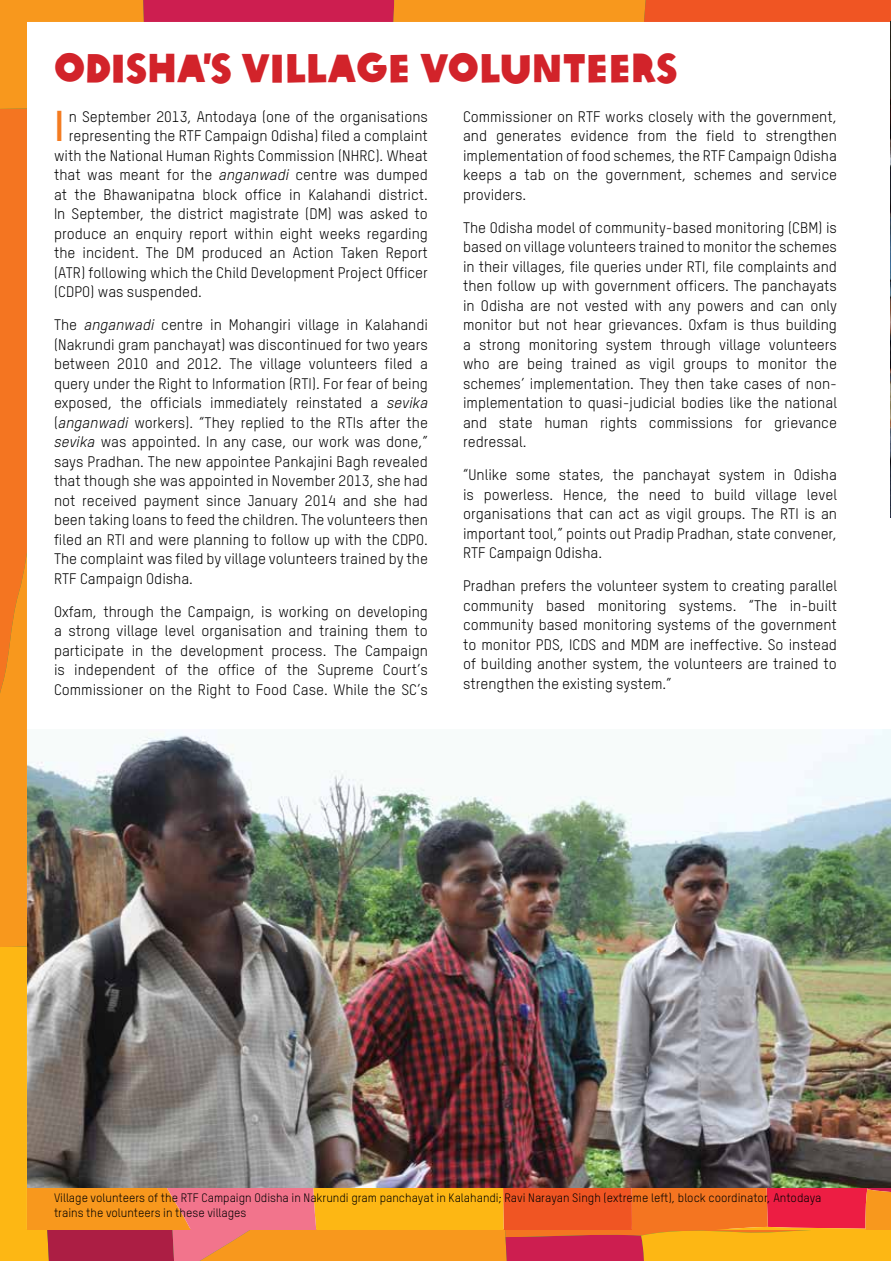
<style>
.page{position:relative;width:891px;height:1261px;background:#fff}
.page>*{position:absolute;margin:0;border:0;box-sizing:border-box;transform-origin:0 0}
.t1{font:700 42.3px "Oxfam TSTARPRO";color:#f47b20}
.t2{font:39px "Oxfam Global Headline";color:#d2232a}
.t3{font:15px/19.5px "Oxfam TSTARPRO";color:#000;text-align:justify}
.t4{font:12px/15px "Oxfam TSTARPRO";color:#000}
.s1{font-style:italic}
</style>
<div class="page">
<svg style="left:0;top:0;width:891px;height:107px;background:#eb682b"></svg>
<svg style="left:0;top:107px;width:27px;height:838px;background:#f5821f"></svg>
<div style="left:27px;top:22px;width:864px;height:1206px;background:#fff"></div>
<svg style="left:0;top:945px;width:891px;height:315px;background:#ef832d"></svg>
<img style="left:27px;top:729px;width:864px;height:458px">
<img style="left:890px;top:22px;width:1px;height:496px">
<svg style="left:890px;top:482px;width:1px;height:36px"></svg>
<h2 class="t2" style="left:54px;top:35px;width:625px">ODISHA’S VILLAGE VOLUNTEERS</h2>
<h1 class="t1" style="left:54px;top:100px;width:12px">I</h1>
<p class="t3" style="left:69px;top:106px;width:361px">n September 2013, Antodaya (one of the organisations</p>
<p class="t3" style="left:69px;top:126px;width:361px">representing the RTF Campaign Odisha) filed a complaint</p>
<p class="t3" style="left:54px;top:145px;width:375px">with the National Human Rights Commission (NHRC). Wheat</p>
<p class="t3" style="left:54px;top:165px;width:375px">that was meant for the <span class="s1">anganwadi</span> centre was dumped</p>
<p class="t3" style="left:54px;top:184px;width:375px">at the Bhawanipatna block office in Kalahandi district.</p>
<p class="t3" style="left:54px;top:204px;width:375px">In September, the district magistrate (DM) was asked to</p>
<p class="t3" style="left:54px;top:223px;width:375px">produce an enquiry report within eight weeks regarding</p>
<p class="t3" style="left:54px;top:243px;width:375px">the incident. The DM produced an Action Taken Report</p>
<p class="t3" style="left:54px;top:262px;width:375px">(ATR) following which the Child Development Project Officer</p>
<p class="t3" style="left:54px;top:282px;width:149px">(CDPO) was suspended.</p>
<p class="t3" style="left:54px;top:315px;width:375px">The <span class="s1">anganwadi</span> centre in Mohangiri village in Kalahandi (Nakrundi gram panchayat) was discontinued for two years between 2010 and 2012. The village volunteers filed a query under the Right to Information (RTI). For fear of being exposed, the officials immediately reinstated a <span class="s1">sevika </span>(<span class="s1">anganwadi</span> workers). “They replied to the RTIs after the <span class="s1">sevika</span> was appointed. In any case, our work was done,” says Pradhan. The new appointee Pankajini Bagh revealed that though she was appointed in November 2013, she had not received payment since January 2014 and she had been taking loans to feed the children. The volunteers then filed an RTI and were planning to follow up with the CDPO.<br>The complaint was filed by village volunteers trained by the RTF Campaign Odisha.</p>
<p class="t3" style="left:54px;top:601px;width:375px">Oxfam, through the Campaign, is working on developing a strong village level organisation and training them to participate in the development process. The Campaign is independent of the office of the Supreme Court’s Commissioner on the Right to Food Case. While the SC’s</p>
<p class="t3" style="left:463px;top:106px;width:375px">Commissioner on RTF works closely with the government, and generates evidence from the field to strengthen implementation of food schemes, the RTF Campaign Odisha keeps a tab on the government, schemes and service providers.</p>
<p class="t3" style="left:463px;top:217px;width:375px">The Odisha model of community-based monitoring (CBM) is based on village volunteers trained to monitor the schemes in their villages, file queries under RTI, file complaints and then follow up with government officers. The panchayats in Odisha are not vested with any powers and can only monitor but not hear grievances. Oxfam is thus building a strong monitoring system through village volunteers who are being trained as vigil groups to monitor the schemes’ implementation. They then take cases of non&shy;implementation to quasi-judicial bodies like the national and state human rights commissions for grievance redressal.</p>
<p class="t3" style="left:463px;top:465px;width:376px">“Unlike some states, the panchayat system in Odisha is powerless. Hence, the need to build village level organisations that can act as vigil groups. The RTI is an important tool,” points out Pradip Pradhan, state convener, RTF Campaign Odisha.</p>
<p class="t3" style="left:463px;top:576px;width:375px">Pradhan prefers the volunteer system to creating parallel community based monitoring systems. “The in-built community based monitoring systems of the government to monitor PDS, ICDS and MDM are ineffective. So instead of building another system, the volunteers are trained to strengthen the existing system.”</p>
<p class="t4" style="left:54px;top:1190px;width:769px">Village volunteers of the RTF Campaign Odisha in Nakrundi gram panchayat in Kalahandi; Ravi Narayan Singh (extreme left), block coordinator, Antodaya trains the volunteers in these villages</p>
</div>
